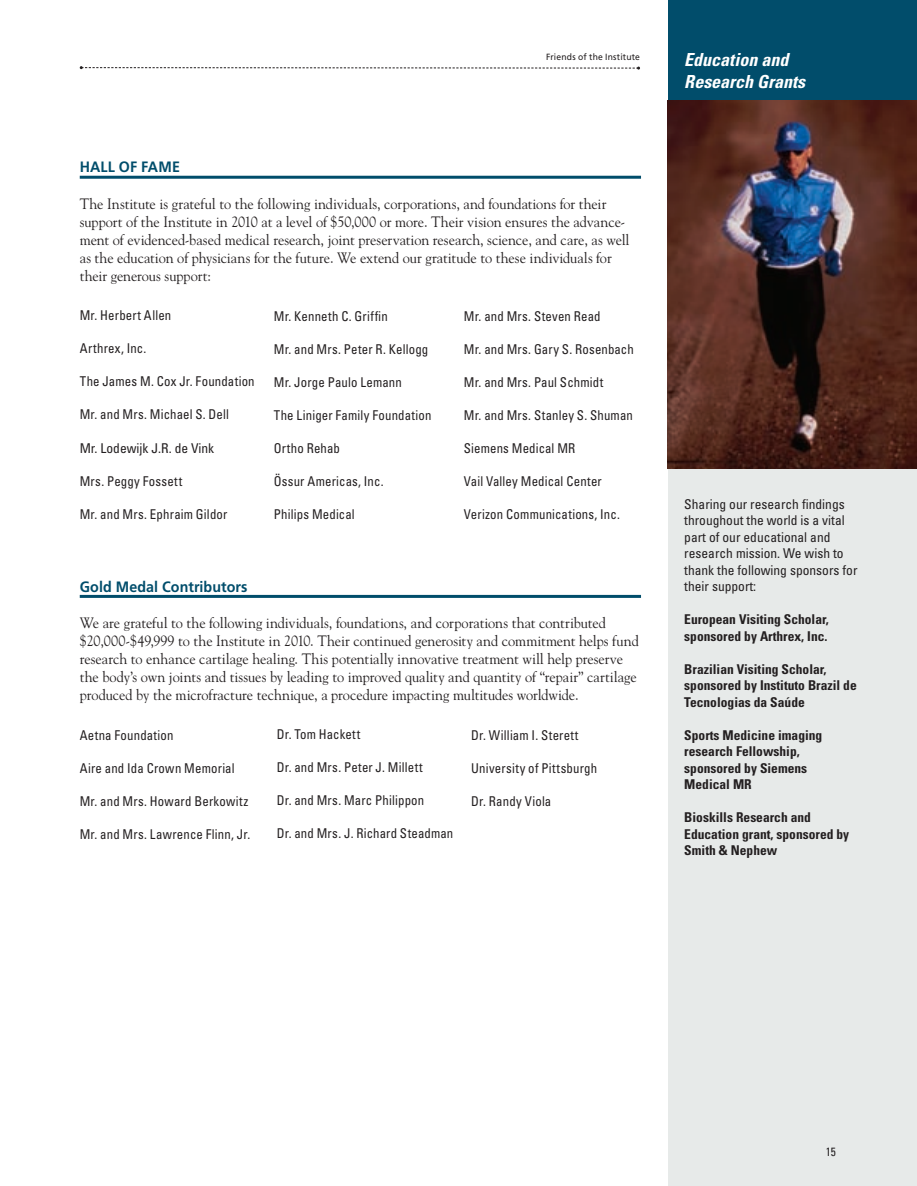
<style>
.page{position:relative;width:917px;height:1186px;background:#fff}
.page>*{position:absolute;margin:0;border:0;box-sizing:border-box;transform-origin:0 0}
.t1{font:italic 700 condensed 18px/21.6px "Univers";color:#fff}
.t2{font:15px/18px "Goudy";letter-spacing:-.005em;color:#231f20;scale:.95 1}
.t3{font:700 15px "Frutiger";letter-spacing:.005em;color:#014d6b;scale:.95 1}
.t4{font:condensed 13.5px "Univers";letter-spacing:.01em;color:#231f20;scale:.95 1}
.t5{font:700 condensed 13.5px/16.5px "Univers";color:#231f20}
.t6{font:condensed 13.5px/16.5px "Univers";letter-spacing:.01em;color:#231f20}
.t7{font:condensed 12px "Univers";color:#231f20;scale:.95 1}
.t8{font:9px "Frutiger";letter-spacing:.02em;color:#231f20;scale:.95 1}
</style>
<div class="page">
<div style="left:668px;top:0;width:249px;height:1185px;background:#e7eae9"></div>
<hr style="left:80px;top:176px;width:561px;height:3px;background:#014d6b">
<hr style="left:80px;top:595px;width:561px;height:3px;background:#014d6b">
<div style="left:668px;top:0;width:249px;height:115px;background:#014d6b"></div>
<img style="left:668px;top:100px;width:249px;height:368px">
<svg style="left:80px;top:66px;width:560px;height:4px"></svg>
<p class="t8" style="left:546px;top:51px;width:100px">Friends of the Institute</p>
<p class="t3" style="left:80px;top:158px;width:107px">HALL OF FAME</p>
<p class="t2" style="left:80px;top:194px;width:580px">The Institute is grateful to the following individuals, corporations, and foundations for their support of the Institute in 2010 at a level of $50,000 or more. Their vision ensures the advance&shy;ment of evidenced-based medical research, joint preservation research, science, and care, as well as the education of physicians for the future. We extend our gratitude to these individuals for their generous support:</p>
<p class="t4" style="left:80px;top:307px;width:98px">Mr. Herbert Allen</p>
<p class="t4" style="left:80px;top:340px;width:72px">Arthrex, Inc.</p>
<p class="t4" style="left:80px;top:373px;width:186px">The James M. Cox Jr. Foundation</p>
<p class="t4" style="left:80px;top:406px;width:159px">Mr. and Mrs. Michael S. Dell</p>
<p class="t6" style="left:80px;top:440px;width:136px">Mr. Lodewijk J.R. de Vink</p>
<p class="t4" style="left:80px;top:473px;width:109px">Mrs. Peggy Fossett</p>
<p class="t4" style="left:80px;top:506px;width:157px">Mr. and Mrs. Ephraim Gildor</p>
<p class="t4" style="left:274px;top:307px;width:122px">Mr. Kenneth C. Griffin</p>
<p class="t4" style="left:274px;top:340px;width:164px">Mr. and Mrs. Peter R. Kellogg</p>
<p class="t4" style="left:274px;top:373px;width:136px">Mr. Jorge Paulo Lemann</p>
<p class="t4" style="left:274px;top:406px;width:168px">The Liniger Family Foundation</p>
<p class="t4" style="left:274px;top:439px;width:71px">Ortho Rehab</p>
<p class="t4" style="left:274px;top:472px;width:117px">Össur Americas, Inc.</p>
<p class="t4" style="left:274px;top:505px;width:87px">Philips Medical</p>
<p class="t4" style="left:464px;top:308px;width:145px">Mr. and Mrs. Steven Read</p>
<p class="t4" style="left:464px;top:341px;width:180px">Mr. and Mrs. Gary S. Rosenbach</p>
<p class="t4" style="left:464px;top:374px;width:148px">Mr. and Mrs. Paul Schmidt</p>
<p class="t4" style="left:464px;top:407px;width:179px">Mr. and Mrs. Stanley S. Shuman</p>
<p class="t4" style="left:464px;top:440px;width:119px">Siemens Medical MR</p>
<p class="t4" style="left:464px;top:473px;width:147px">Vail Valley Medical Center</p>
<p class="t4" style="left:464px;top:506px;width:166px">Verizon Communications, Inc.</p>
<p class="t3" style="left:80px;top:577px;width:178px">Gold Medal Contributors</p>
<p class="t2" style="left:80px;top:613px;width:590px">We are grateful to the following individuals, foundations, and corporations that contributed $20,000-$49,999 to the Institute in 2010. Their continued generosity and commitment helps fund research to enhance cartilage healing. This potentially innovative treatment will help preserve the body’s own joints and tissues by leading to improved quality and quantity of “repair” cartilage produced by the microfracture technique, a procedure impacting multitudes worldwide.</p>
<p class="t4" style="left:277px;top:725px;width:89px">Dr. Tom Hackett</p>
<p class="t4" style="left:277px;top:758px;width:155px">Dr. and Mrs. Peter J. Millett</p>
<p class="t4" style="left:277px;top:791px;width:157px">Dr. and Mrs. Marc Philippon</p>
<p class="t4" style="left:277px;top:824px;width:187px">Dr. and Mrs. J. Richard Steadman</p>
<p class="t4" style="left:471px;top:727px;width:114px">Dr. William I. Sterett</p>
<p class="t4" style="left:471px;top:760px;width:134px">University of Pittsburgh</p>
<p class="t4" style="left:471px;top:793px;width:86px">Dr. Randy Viola</p>
<p class="t4" style="left:80px;top:727px;width:100px">Aetna Foundation</p>
<p class="t4" style="left:80px;top:760px;width:165px">Aire and Ida Crown Memorial</p>
<p class="t4" style="left:80px;top:793px;width:179px">Mr. and Mrs. Howard Berkowitz</p>
<p class="t4" style="left:80px;top:826px;width:181px">Mr. and Mrs. Lawrence Flinn, Jr.</p>
<p class="t1" style="left:684px;top:49px;width:122px">Education and<br>Research Grants</p>
<p class="t6" style="left:684px;top:495px;width:175px">Sharing our research findings throughout the world is a vital part of our educational and research mission. We wish to thank the following sponsors for their support:</p>
<p class="t5" style="left:684px;top:611px;width:146px">European Visiting Scholar, sponsored by Arthrex, Inc.</p>
<p class="t5" style="left:684px;top:660px;width:174px">Brazilian Visiting Scholar, sponsored by Instituto Brazil de<br>Tecnologias da Saúde</p>
<p class="t5" style="left:684px;top:726px;width:139px">Sports Medicine imaging research Fellowship, sponsored by Siemens<br>Medical MR</p>
<p class="t5" style="left:684px;top:809px;width:166px">Bioskills Research and<br>Education grant, sponsored by<br>Smith &amp; Nephew</p>
<p class="t7" style="left:826px;top:1144px;width:12px">15</p>
</div>
